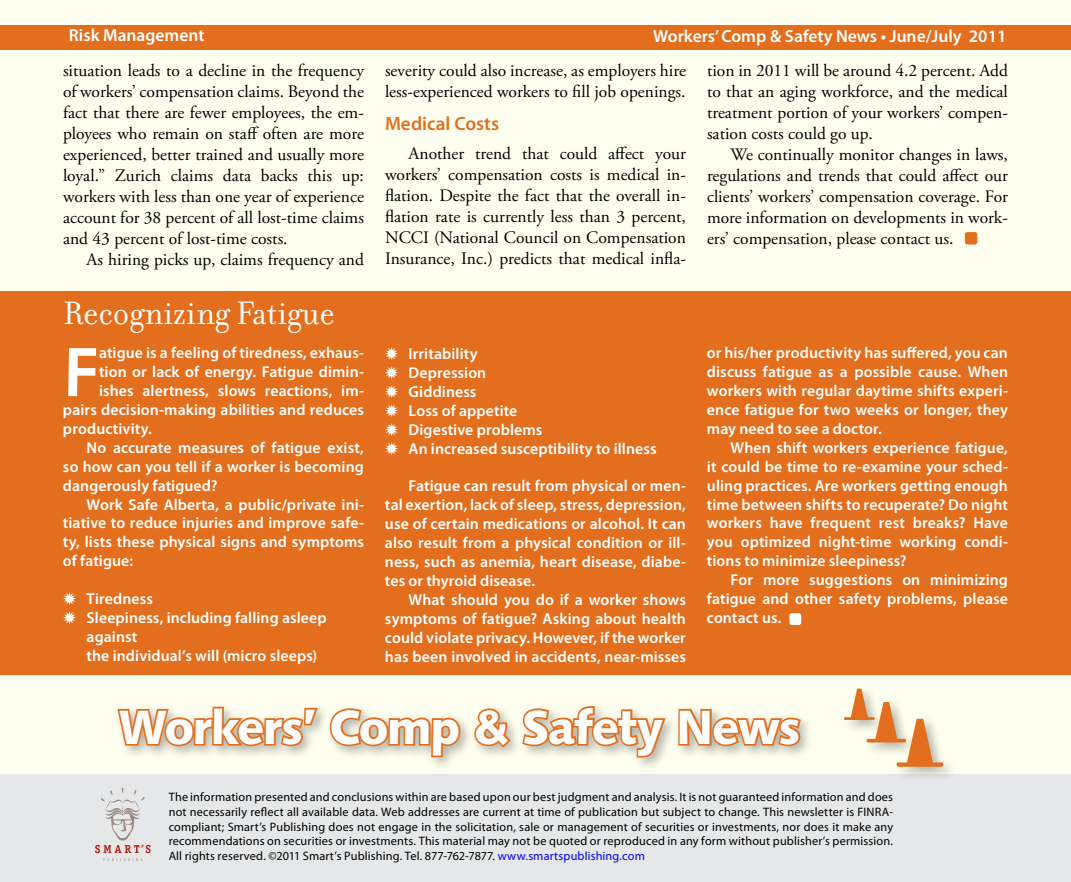
<style>
.page{position:relative;width:1071px;height:882px;background:#fff}
.page>*{position:absolute;margin:0;border:0;box-sizing:border-box;transform-origin:0 0}
.t1{font:69.48px "Humanist 531 BT Bold A";color:#fff}
.t2{font:48.12px "Humanist 531 BT Black A";letter-spacing:-.025em;color:#fff}
.t3{font:35px "Filosofia";color:#fff}
.t4{font:600 19.25px "Myriad Pro";color:#e36f1e}
.t5{font:17.5px/21px "Adobe Garamond Pro";color:#000;text-align:justify}
.t6{font:600 17.5px "Myriad Pro";color:#fff}
.t7{font:600 15.75px/18.9px "Myriad Pro";letter-spacing:.005em;color:#fff;text-align:justify}
.t8{font:12.25px/14.7px "Myriad Pro";letter-spacing:.01em;color:#000;text-align:justify}
.s1{color:#00f}
</style>
<div class="page">
<div style="left:1px;top:1px;width:1070px;height:881px;background:#fffff0"></div>
<div style="left:0;top:25px;width:1071px;height:24px;background:#e36f1e"></div>
<div style="left:0;top:775px;width:1071px;height:107px;background:#e6e7e8"></div>
<svg style="left:95px;top:788px;width:56px;height:73px"></svg>
<div style="left:0;top:289px;width:1071px;height:388px;background:#e36f1e"></div>
<div style="left:789px;top:613px;width:12px;height:12px;background:#fff;border-radius:3px"></div>
<div style="left:839px;top:684px;width:118px;height:96px;background:#000;opacity:.3"></div>
<hr style="left:844px;top:717px;width:31px;height:3px;background:#e36f1e">
<svg style="left:851px;top:689px;width:92px;height:78px"></svg>
<div style="left:113px;top:701px;width:700px;height:70px;background:#000;opacity:.3"></div>
<svg style="left:115px;top:701px;width:205px;height:64px"></svg>
<svg style="left:328px;top:707px;width:134px;height:52px"></svg>
<svg style="left:473px;top:707px;width:40px;height:43px"></svg>
<svg style="left:520px;top:704px;width:148px;height:55px"></svg>
<svg style="left:676px;top:701px;width:127px;height:74px"></svg>
<div style="left:965px;top:232px;width:12px;height:13px;background:#e36f1e;border-radius:3px"></div>
<svg style="left:63px;top:592px;width:13px;height:13px"></svg>
<svg style="left:63px;top:611px;width:13px;height:13px"></svg>
<svg style="left:385px;top:347px;width:13px;height:13px"></svg>
<svg style="left:385px;top:366px;width:13px;height:13px"></svg>
<svg style="left:385px;top:385px;width:13px;height:13px"></svg>
<svg style="left:385px;top:404px;width:13px;height:13px"></svg>
<svg style="left:385px;top:423px;width:13px;height:13px"></svg>
<svg style="left:385px;top:442px;width:13px;height:13px"></svg>
<p class="t6" style="left:69px;top:25px;width:137px">Risk Management</p>
<p class="t6" style="left:653px;top:27px;width:355px">Workers’ Comp &amp; Safety News • June/July 2011</p>
<p class="t5" style="left:63px;top:60px;width:303px">situation leads to a decline in the frequency of workers’ compensation claims. Beyond the fact that there are fewer employees, the em&shy;ployees who remain on staff often are more experienced, better trained and usually more loyal.” Zurich claims data backs this up: workers with less than one year of experience account for 38 percent of all lost-time claims and 43 percent of lost-time costs.</p>
<p class="t5" style="left:87px;top:249px;width:279px">As hiring picks up, claims frequency and</p>
<h3 class="t3" style="left:63px;top:294px;width:273px">Recognizing Fatigue</h3>
<h1 class="t1" style="left:63px;top:329px;width:38px">F</h1>
<p class="t7" style="left:99px;top:344px;width:266px">atigue is a feeling of tiredness, exhaus-</p>
<p class="t7" style="left:99px;top:363px;width:266px">tion or lack of energy. Fatigue dimin-</p>
<p class="t7" style="left:99px;top:382px;width:266px">ishes alertness, slows reactions, im-</p>
<p class="t7" style="left:63px;top:401px;width:302px">pairs decision-making abilities and reduces</p>
<p class="t7" style="left:63px;top:419px;width:90px">productivity.</p>
<p class="t7" style="left:87px;top:438px;width:279px">No accurate measures of fatigue exist,</p>
<p class="t7" style="left:63px;top:457px;width:302px">so how can you tell if a worker is becoming</p>
<p class="t7" style="left:63px;top:476px;width:156px">dangerously fatigued?</p>
<p class="t7" style="left:87px;top:495px;width:279px">Work Safe Alberta, a public/private ini-</p>
<p class="t7" style="left:63px;top:514px;width:302px">tiative to reduce injuries and improve safe-</p>
<p class="t7" style="left:63px;top:533px;width:302px">ty, lists these physical signs and symptoms</p>
<p class="t7" style="left:63px;top:552px;width:72px">of fatigue:</p>
<p class="t7" style="left:87px;top:590px;width:242px;text-align:left">Tiredness<br>Sleepiness, including falling asleep against<br>the individual’s will (micro sleeps)</p>
<p class="t5" style="left:385px;top:60px;width:302px">severity could also increase, as employers hire less-experienced workers to fill job openings.</p>
<p class="t4" style="left:385px;top:113px;width:116px">Medical Costs</p>
<p class="t5" style="left:385px;top:144px;width:303px;text-indent:24px">Another trend that could affect your workers’ compensation costs is medical in&shy;flation. Despite the fact that the overall in&shy;flation rate is currently less than 3 percent, NCCI (National Council on Compensation Insurance, Inc.) predicts that medical infla-</p>
<p class="t7" style="left:409px;top:345px;width:249px;text-align:left">Irritability<br>Depression<br>Giddiness<br>Loss of appetite<br>Digestive problems<br>An increased susceptibility to illness</p>
<p class="t7" style="left:385px;top:477px;width:302px;text-indent:24px">Fatigue can result from physical or men&shy;tal exertion, lack of sleep, stress, depression, use of certain medications or alcohol. It can also result from a physical condition or ill&shy;ness, such as anemia, heart disease, diabe&shy;tes or thyroid disease.</p>
<p class="t7" style="left:385px;top:590px;width:303px;text-indent:24px">What should you do if a worker shows symptoms of fatigue? Asking about health could violate privacy. However, if the worker has been involved in accidents, near-misses</p>
<p class="t5" style="left:707px;top:60px;width:302px">tion in 2011 will be around 4.2 percent. Add to that an aging workforce, and the medical treatment portion of your workers’ compen&shy;sation costs could go up.</p>
<p class="t5" style="left:707px;top:144px;width:303px;text-indent:24px">We continually monitor changes in laws, regulations and trends that could affect our clients’ workers’ compensation coverage. For more information on developments in work&shy;ers’ compensation, please contact us.</p>
<p class="t7" style="left:707px;top:344px;width:303px">or his/her productivity has suffered, you can discuss fatigue as a possible cause. When workers with regular daytime shifts experi&shy;ence fatigue for two weeks or longer, they may need to see a doctor.</p>
<p class="t7" style="left:707px;top:438px;width:303px;text-indent:24px">When shift workers experience fatigue, it could be time to re-examine your sched&shy;uling practices. Are workers getting enough time between shifts to recuperate? Do night workers have frequent rest breaks? Have you optimized night-time working condi&shy;tions to minimize sleepiness?</p>
<p class="t7" style="left:707px;top:571px;width:302px;text-indent:24px">For more suggestions on minimizing fatigue and other safety problems, please contact us.</p>
<h2 class="t2" style="left:119px;top:697px;width:683px">Workers’ Comp &amp; Safety News</h2>
<p class="t8" style="left:169px;top:790px;width:726px">The information presented and conclusions within are based upon our best judgment and analysis. It is not guaranteed information and does not necessarily reflect all available data. Web addresses are current at time of publication but subject to change. This newsletter is FINRA&shy;compliant; Smart’s Publishing does not engage in the solicitation, sale or management of securities or investments, nor does it make any recommendations on securities or investments. This material may not be quoted or reproduced in any form without publisher’s permission.<br>All rights reserved. ©2011 Smart’s Publishing. Tel. 877-762-7877. <span class="s1">www.smartspublishing.com</span></p>
</div>
